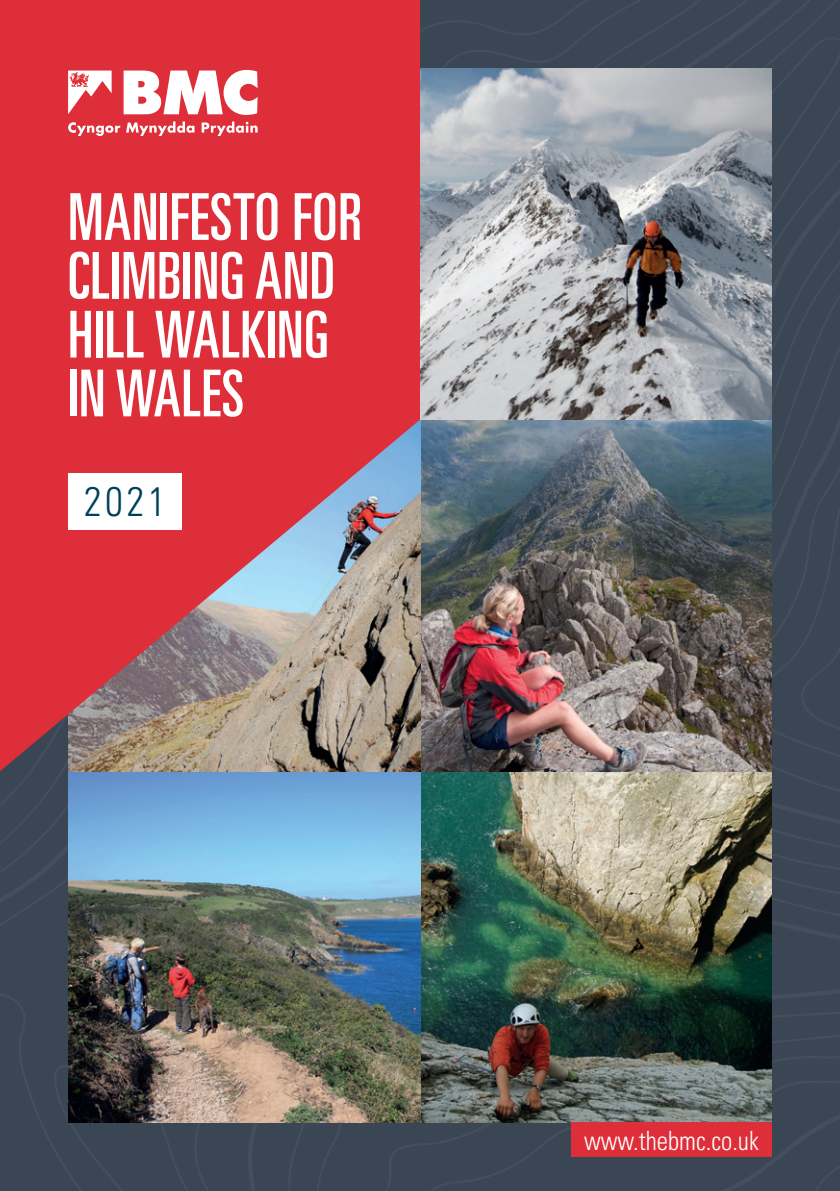
<style>
.page{position:relative;width:840px;height:1191px;background:#fff}
.page>*{position:absolute;margin:0;border:0;box-sizing:border-box;transform-origin:0 0}
.t1{font:64.6px/58.8px "Univers LT Pro Ult Cond";letter-spacing:.01em;color:#fff;scale:.95 1}
.t2{font:300 condensed 41.2px "Univers LT Pro";color:#004058;scale:.95 1}
.t3{font:300 condensed 26.4px "Univers LT Pro";color:#fff;scale:.95 1}
</style>
<div class="page">
<div style="left:0;top:0;width:826px;height:1191px;background:#3b4654"></div>
<div style="left:198px;top:795px;width:641px;height:396px;background:#3b4654"></div>
<div style="left:53px;top:1061px;width:145px;height:130px;background:#3b4654"></div>
<div style="left:662px;top:1107px;width:177px;height:84px;background:#3b4654"></div>
<div style="left:771px;top:762px;width:68px;height:33px;background:#3b4654"></div>
<svg style="left:771px;top:514px;width:68px;height:248px;background:#3c4754"></svg>
<svg style="left:551px;top:36px;width:288px;height:478px;background:#3c4755"></svg>
<img style="left:68px;top:420px;width:703px;height:703px">
<img style="left:420px;top:68px;width:351px;height:352px">
<svg style="left:0;top:0;width:420px;height:771px;background:#ca4e54"></svg>
<div style="left:570px;top:1123px;width:201px;height:34px;background:#dd2e39"></div>
<div style="left:68px;top:473px;width:113px;height:57px;background:#fff"></div>
<svg style="left:0;top:0;width:257px;height:286px;background:#df3f49"></svg>
<p class="t1" style="left:68px;top:184px;width:311px">MANIFESTO FOR<br>CLIMBING AND<br>HILL WALKING<br>IN WALES</p>
<p class="t2" style="left:84px;top:474px;width:87px">2021</p>
<p class="t3" style="left:583px;top:1122px;width:185px">www.thebmc.co.uk</p>
</div>
